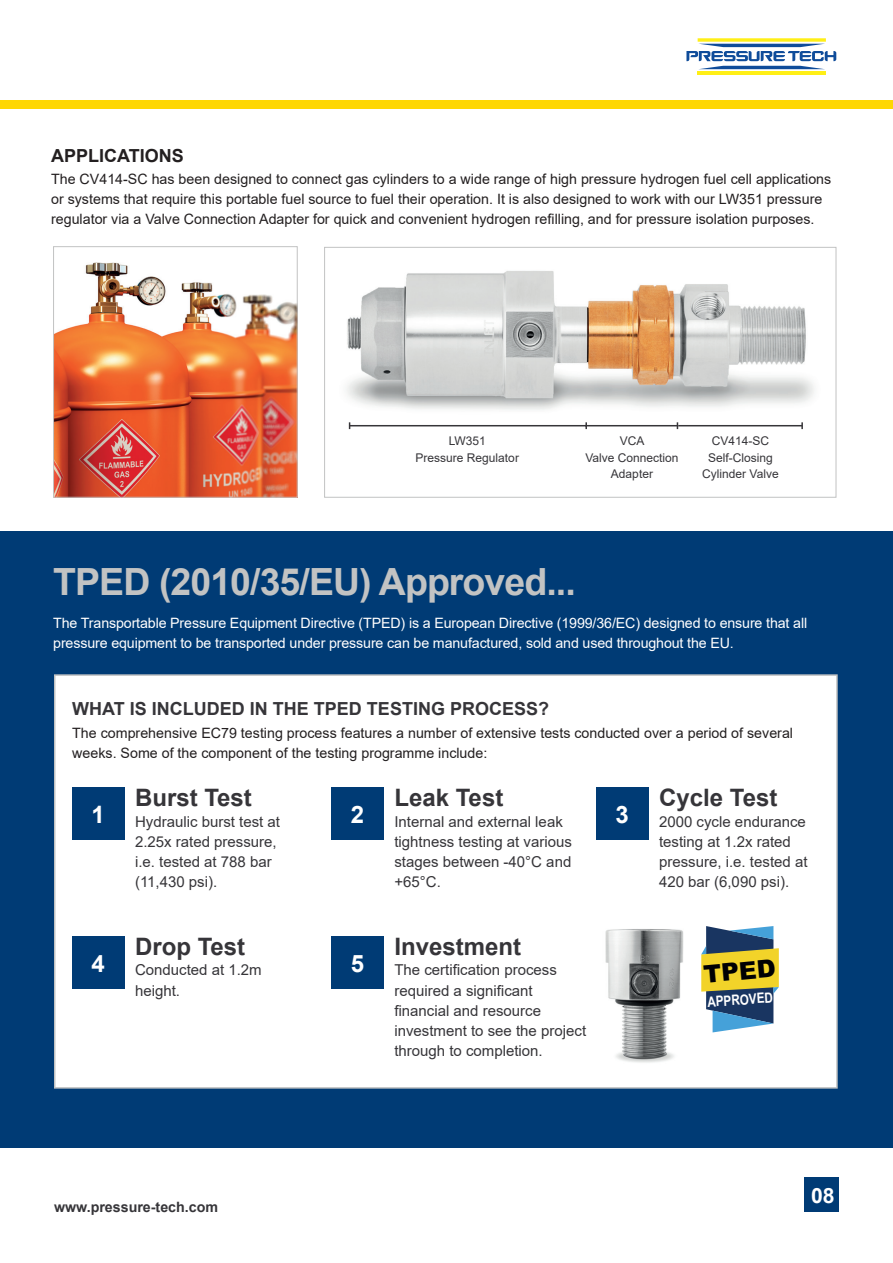
<style>
.page{position:relative;width:893px;height:1263px;background:#fff}
.page>*{position:absolute;margin:0;border:0;box-sizing:border-box;transform-origin:0 0}
.t1{font:700 37.5px "Arial";letter-spacing:-.025em;color:#c2c3c3}
.t2{font:900 24.45px "Arial";color:#000003}
.t3{font:700 24px "Arial";color:#363539}
.t4{font:700 24px "Arial";color:#fff}
.t5{font:700 21px "Arial";color:#fff}
.t6{font:700 18px "Arial";color:#363539}
.t7{font:700 18px "Arial";color:#231f20}
.t8{font:15px/20.2px "Arial";color:#363539}
.t9{font:14.25px/20.2px "Arial";color:#231f20}
.t10{font:14.25px/20.2px "Arial";letter-spacing:-.01em;color:#fff}
.t11{font:700 14.25px "Arial";color:#363539}
.t12{font:700 14.25px "Arial Narrow";color:#fff}
.t13{font:12px/16.5px "Arial";color:#363539;text-align:center}
</style>
<div class="page">
<div style="left:0;top:100px;width:893px;height:8px;background:#fed702"></div>
<div style="left:0;top:531px;width:893px;height:617px;background:#003b75"></div>
<div style="left:54px;top:674px;width:784px;height:415px;background:#fff;border:2px solid #c2c3c3"></div>
<div style="left:72px;top:788px;width:52px;height:52px;background:#003b75"></div>
<div style="left:332px;top:788px;width:52px;height:52px;background:#003b75"></div>
<div style="left:596px;top:788px;width:52px;height:52px;background:#003b75"></div>
<div style="left:72px;top:936px;width:52px;height:53px;background:#003b75"></div>
<div style="left:332px;top:936px;width:52px;height:53px;background:#003b75"></div>
<svg style="left:701px;top:926px;width:78px;height:106px;background:#8f9974"></svg>
<img style="left:55px;top:262px;width:241px;height:234px">
<div style="left:53px;top:246px;width:245px;height:252px;border:1px solid #c2c3c3"></div>
<div style="left:805px;top:1178px;width:34px;height:34px;background:#003b75"></div>
<svg style="left:686px;top:38px;width:150px;height:31px"></svg>
<hr style="left:698px;top:71px;width:128px;height:4px;background:#ffef16">
<img style="left:346px;top:271px;width:468px;height:155px">
<hr style="left:350px;top:425px;width:236px;height:1px;background:#363539">
<svg style="left:585px;top:422px;width:2px;height:7px"></svg>
<hr style="left:585px;top:425px;width:92px;height:1px;background:#363539">
<hr style="left:678px;top:425px;width:124px;height:1px;background:#363539">
<svg style="left:801px;top:422px;width:2px;height:7px"></svg>
<div style="left:324px;top:247px;width:512px;height:251px;border:1px solid #c2c3c3"></div>
<img style="left:605px;top:929px;width:79px;height:134px">
<p class="t7" style="left:51px;top:143px;width:134px">APPLICATIONS</p>
<p class="t9" style="left:51px;top:168px;width:782px">The CV414-SC has been designed to connect gas cylinders to a wide range of high pressure hydrogen fuel cell applications or systems that require this portable fuel source to fuel their operation. It is also designed to work with our LW351 pressure regulator via a Valve Connection Adapter for quick and convenient hydrogen refilling, and for pressure isolation purposes.</p>
<p class="t13" style="left:416px;top:433px;width:105px">LW351<br>Pressure Regulator</p>
<p class="t13" style="left:585px;top:433px;width:95px">VCA<br>Valve Connection<br>Adapter</p>
<p class="t13" style="left:702px;top:433px;width:78px">CV414-SC<br>Self-Closing<br>Cylinder Valve</p>
<h1 class="t1" style="left:53px;top:555px;width:524px">TPED (2010/35/EU) Approved...</h1>
<p class="t10" style="left:53px;top:613px;width:755px">The Transportable Pressure Equipment Directive (TPED) is a European Directive (1999/36/EC) designed to ensure that all pressure equipment to be transported under pressure can be manufactured, sold and used throughout the EU.</p>
<p class="t6" style="left:72px;top:696px;width:478px">WHAT IS INCLUDED IN THE TPED TESTING PROCESS?</p>
<p class="t9" style="left:72px;top:722px;width:722px">The comprehensive EC79 testing process features a number of extensive tests conducted over a period of several weeks. Some of the component of the testing programme include:</p>
<h3 class="t4" style="left:91px;top:798px;width:15px">1</h3>
<h3 class="t3" style="left:135px;top:781px;width:118px">Burst Test</h3>
<p class="t8" style="left:135px;top:811px;width:147px">Hydraulic burst test at<br>2.25x rated pressure, i.e. tested at 788 bar (11,430 psi).</p>
<h3 class="t4" style="left:351px;top:798px;width:15px">2</h3>
<h3 class="t3" style="left:394px;top:781px;width:110px">Leak Test</h3>
<p class="t8" style="left:394px;top:811px;width:179px">Internal and external leak tightness testing at various stages between -40°C and +65°C.</p>
<h3 class="t4" style="left:615px;top:798px;width:15px">3</h3>
<h3 class="t3" style="left:659px;top:781px;width:120px">Cycle Test</h3>
<p class="t8" style="left:659px;top:811px;width:150px">2000 cycle endurance testing at 1.2x rated pressure, i.e. tested at<br>420 bar (6,090 psi).</p>
<h3 class="t4" style="left:91px;top:947px;width:15px">4</h3>
<h3 class="t3" style="left:135px;top:930px;width:112px">Drop Test</h3>
<p class="t8" style="left:135px;top:960px;width:128px">Conducted at 1.2m height.</p>
<h3 class="t4" style="left:351px;top:947px;width:15px">5</h3>
<h3 class="t3" style="left:394px;top:930px;width:128px">Investment</h3>
<p class="t8" style="left:394px;top:960px;width:193px">The certification process required a significant financial and resource investment to see the project through to completion.</p>
<h2 class="t2" style="left:702px;top:956px;width:74px;rotate:-5deg">TPED</h2>
<p class="t12" style="left:707px;top:991px;width:67px;rotate:-4deg">APPROVED</p>
<p class="t11" style="left:54px;top:1197px;width:166px">www.pressure-tech.com</p>
<h3 class="t5" style="left:811px;top:1180px;width:25px">08</h3>
</div>
